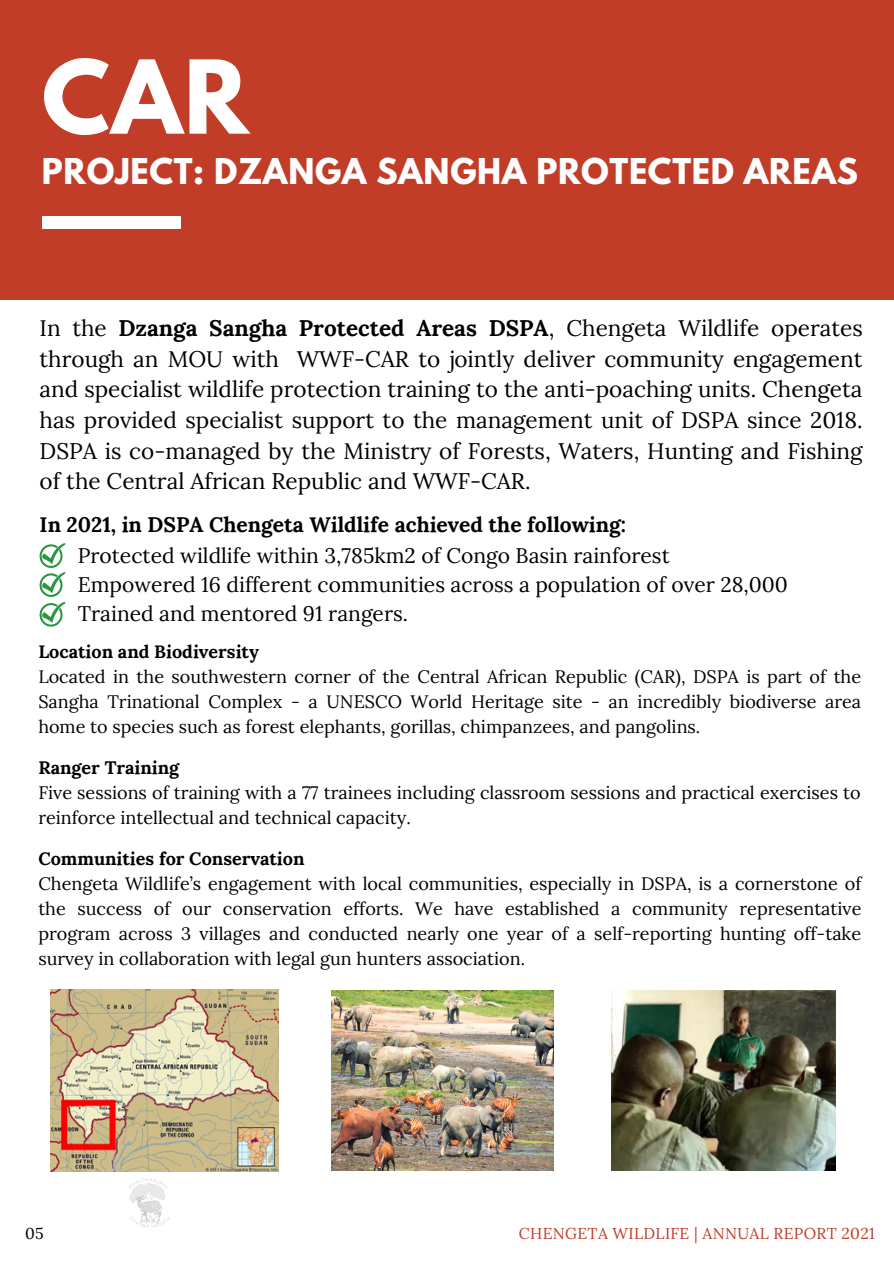
<style>
.page{position:relative;width:894px;height:1264px;background:#fff}
.page>*{position:absolute;margin:0;border:0;box-sizing:border-box;transform-origin:0 0}
.t1{font:700 90.3px "League Spartan";letter-spacing:.02em;color:#fff}
.t2{font:700 90.15px "League Spartan";color:#fff}
.t3{font:700 31.5px "League Spartan";letter-spacing:.02em;color:#fff}
.t4{font:22.5px/30.6px "Lora";color:#000;text-align:justify}
.t5{font:21px "Lora";color:#000}
.t6{font:700 21px "Lora";color:#000}
.t7{font:18px/25px "Lora";color:#000;text-align:justify}
.t8{font:700 18px "Lora";color:#000}
.t9{font:15.75px "Lora";letter-spacing:.02em;color:#c13d28}
.t10{font:15.75px "Lora";color:#000}
.s1{font-weight:700}
</style>
<div class="page">
<div style="left:0;top:0;width:893px;height:299px;background:#c13d28"></div>
<img style="left:331px;top:990px;width:222px;height:180px">
<img style="left:51px;top:989px;width:227px;height:182px">
<img style="left:611px;top:990px;width:223px;height:180px">
<svg style="left:40px;top:543px;width:25px;height:83px"></svg>
<div style="left:42px;top:216px;width:138px;height:12px;background:#fff"></div>
<img style="left:129px;top:1178px;width:41px;height:50px">
<p class="t2" style="left:42px;top:53px;width:208px">CAR</p>
<p class="t3" style="left:42px;top:156px;width:817px">PROJECT: DZANGA SANGHA PROTECTED AREAS</p>
<p class="t1" style="left:79px;top:174px;width:513px">SUMMARY</p>
<p class="t4" style="left:40px;top:312px;width:824px">In the <span class="s1">Dzanga Sangha Protected Areas DSPA</span>, Chengeta Wildlife operates through an MOU with WWF-CAR to jointly deliver community engagement and specialist wildlife protection training to the anti-poaching units. Chengeta has provided specialist support to the management unit of DSPA since 2018.<br>DSPA is co-managed by the Ministry of Forests, Waters, Hunting and Fishing of the Central African Republic and WWF-CAR.</p>
<p class="t6" style="left:40px;top:511px;width:588px">In 2021, in DSPA Chengeta Wildlife achieved the following:</p>
<p class="t5" style="left:78px;top:542px;width:593px">Protected wildlife within 3,785km2 of Congo Basin rainforest</p>
<p class="t5" style="left:78px;top:571px;width:711px">Empowered 16 different communities across a population of over 28,000</p>
<p class="t5" style="left:78px;top:600px;width:332px">Trained and mentored 91 rangers.</p>
<p class="t8" style="left:38px;top:640px;width:222px">Location and Biodiversity</p>
<p class="t7" style="left:38px;top:664px;width:824px">Located in the southwestern corner of the Central African Republic (CAR), DSPA is part of the Sangha Trinational Complex - a UNESCO World Heritage site - an incredibly biodiverse area home to species such as forest elephants, gorillas, chimpanzees, and pangolins.</p>
<p class="t8" style="left:38px;top:756px;width:142px">Ranger Training</p>
<p class="t7" style="left:38px;top:780px;width:823px">Five sessions of training with a 77 trainees including classroom sessions and practical exercises to reinforce intellectual and technical capacity.</p>
<p class="t8" style="left:38px;top:847px;width:267px">Communities for Conservation</p>
<p class="t7" style="left:38px;top:871px;width:824px">Chengeta Wildlife’s engagement with local communities, especially in DSPA, is a cornerstone of the success of our conservation efforts. We have established a community representative program across 3 villages and conducted nearly one year of a self-reporting hunting off-take survey in collaboration with legal gun hunters association.</p>
<p class="t10" style="left:25px;top:1222px;width:20px">05</p>
<p class="t9" style="left:518px;top:1222px;width:357px">CHENGETA WILDLIFE | ANNUAL REPORT 2021</p>
</div>
